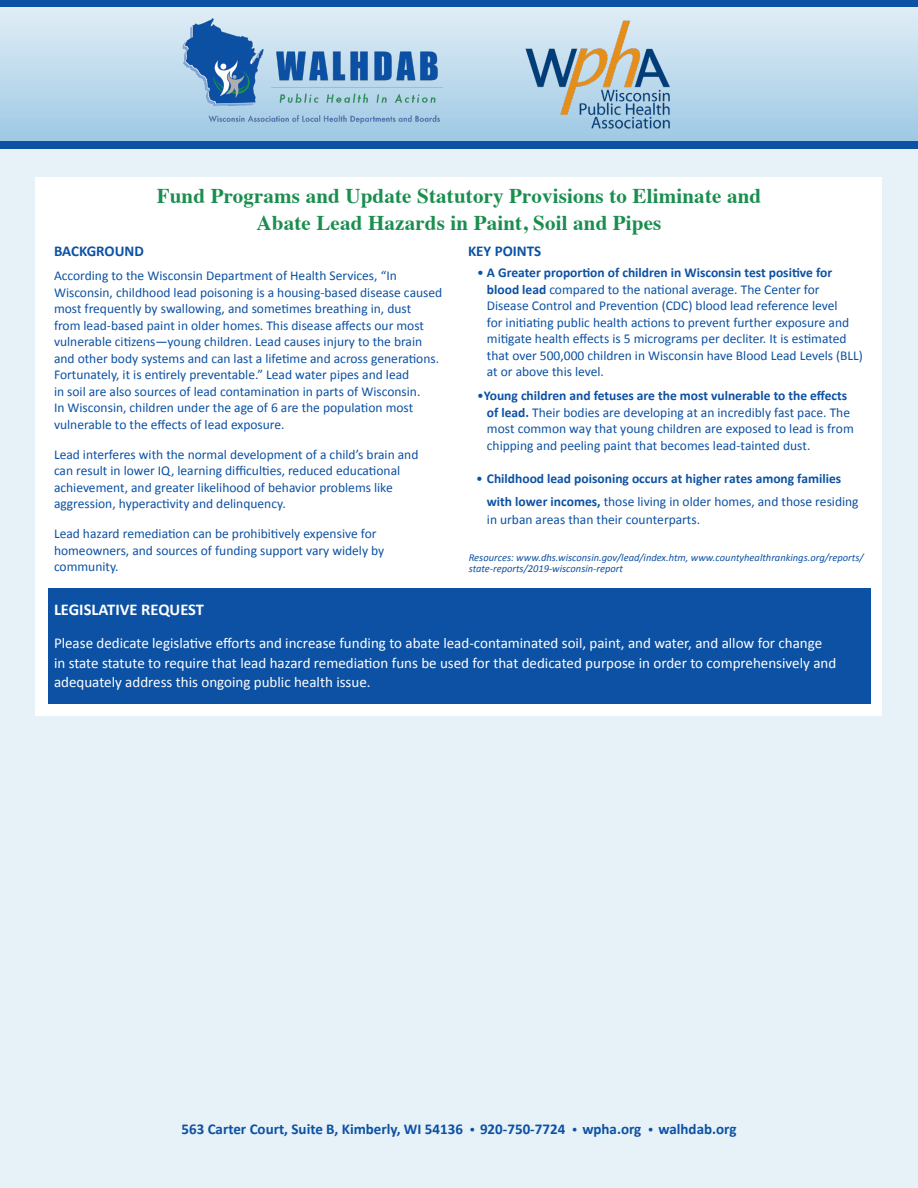
<style>
.page{position:relative;width:918px;height:1188px;background:#fff}
.page>*{position:absolute;margin:0;border:0;box-sizing:border-box;transform-origin:0 0}
.t1{font:700 21px/27px "Times";letter-spacing:.01em;color:#1a8e4e;text-align:center}
.t2{font:700 16.5px "Calibri";color:#fff}
.t3{font:15px/19.5px "Calibri";color:#fff}
.t4{font:700 15px "Calibri";color:#0c51a3}
.t5{font:13.5px/16.5px "Calibri";color:#0c51a3}
.t6{font:700 13.5px/24px "Calibri";color:#0c51a3}
.t7{font:italic 10.5px/10.5px "Calibri";color:#0c51a3}
.s1{font-weight:700}
.s2{font-weight:400}
.s3{font-size:10.5px}
</style>
<div class="page">
<div style="left:0;top:145px;width:918px;height:1043px;background:#e6f1f8"></div>
<svg style="left:0;top:7px;width:918px;height:135px;background:#bdd9ec"></svg>
<div style="left:0;top:142px;width:918px;height:7px;background:#0c51a3"></div>
<div style="left:0;top:0;width:918px;height:7px;background:#0c51a3"></div>
<img style="left:176px;top:18px;width:282px;height:114px">
<img style="left:470px;top:18px;width:256px;height:114px">
<div style="left:36px;top:177px;width:846px;height:539px;background:#fff"></div>
<div style="left:49px;top:588px;width:822px;height:116px;background:#0c51a3"></div>
<h1 class="t1" style="left:157px;top:180px;width:606px">Fund Programs and Update Statutory Provisions to Eliminate and<br>Abate Lead Hazards in Paint, Soil and Pipes</h1>
<p class="t4" style="left:54px;top:242px;width:91px">BACKGROUND</p>
<p class="t5" style="left:54px;top:268px;width:390px">According to the Wisconsin Department of Health Services, “In Wisconsin, childhood lead poisoning is a housing-based disease caused most frequently by swallowing, and sometimes breathing in, dust<br>from lead-based paint in older homes. This disease affects our most vulnerable citizens—young children. Lead causes injury to the brain and other body systems and can last a lifetime and across generations.<br>Fortunately, it is entirely preventable.” Lead water pipes and lead<br>in soil are also sources of lead contamination in parts of Wisconsin.<br>In Wisconsin, children under the age of 6 are the population most vulnerable to the effects of lead exposure.</p>
<p class="t5" style="left:54px;top:446px;width:366px">Lead interferes with the normal development of a child’s brain and can result in lower IQ, learning difficulties, reduced educational achievement, and greater likelihood of behavior problems like aggression, hyperactivity and delinquency.</p>
<p class="t5" style="left:54px;top:526px;width:332px">Lead hazard remediation can be prohibitively expensive for homeowners, and sources of funding support vary widely by community.</p>
<p class="t4" style="left:468px;top:242px;width:75px">KEY POINTS</p>
<p class="t5" style="left:487px;top:265px;width:378px;text-indent:-10px">• <span class="s1">A Greater proportion of children in Wisconsin test positive for blood lead</span> compared to the national average. The Center for Disease Control and Prevention (CDC) blood lead reference level<br>for initiating public health actions to prevent further exposure and mitigate health effects is 5 micrograms per decliter. It is estimated that over 500,000 children in Wisconsin have Blood Lead Levels (BLL) at or above this level.</p>
<p class="t5" style="left:487px;top:388px;width:368px;text-indent:-10px">•<span class="s1">Young children and fetuses are the most vulnerable to the effects of lead.</span> Their bodies are developing at an incredibly fast pace. The most common way that young children are exposed to lead is from chipping and peeling paint that becomes lead-tainted dust.</p>
<p class="t6" style="left:487px;top:466px;width:373px;text-indent:-11px"><span class="s2">•</span> Childhood lead poisoning occurs at higher rates among families with lower incomes, <span class="s2">those living in older homes, and those residing</span></p>
<p class="t5" style="left:487px;top:511px;width:215px">in urban areas than their counterparts.</p>
<p class="t7" style="left:469px;top:552px;width:396px">Resources: www.dhs.wisconsin.gov/lead/index.htm, www.countyhealthrankings.org/reports/ state-reports/2019-wisconsin-report</p>
<p class="t2" style="left:54px;top:599px;width:152px">LEGISLATIVE REQUEST</p>
<p class="t3" style="left:54px;top:634px;width:784px">Please dedicate legislative efforts and increase funding to abate lead-contaminated soil, paint, and water, and allow for change in state statute to require that lead hazard remediation funs be used for that dedicated purpose in order to comprehensively and adequately address this ongoing public health issue.</p>
<p class="t4" style="left:182px;top:1120px;width:556px">563 Carter Court, Suite B, Kimberly, WI 54136 <span class="s3">•</span> 920-750-7724 <span class="s3">•</span> wpha.org <span class="s3">•</span> walhdab.org</p>
</div>
